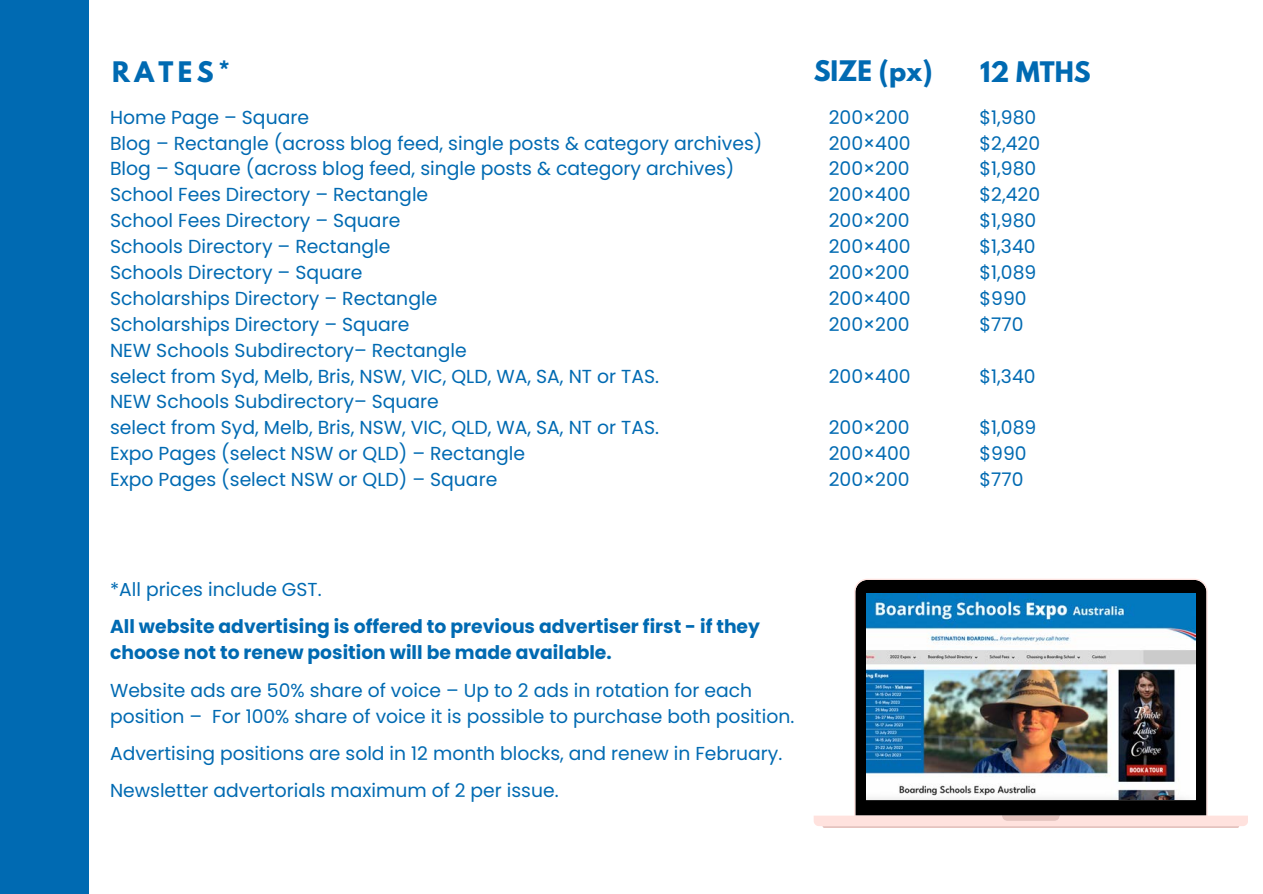
<style>
.page{position:relative;width:1263px;height:894px;background:#fff}
.page>*{position:absolute;margin:0;border:0;box-sizing:border-box;transform-origin:0 0}
.t1{font:700 25.05px "League Spartan";color:#006ab2}
.t2{font:18.75px/26.1px "Poppins";color:#006ab2}
.t3{font:700 18.75px/26.1px "Poppins";color:#006ab2}
</style>
<div class="page">
<div style="left:0;top:0;width:1263px;height:893px;background:#006ab2"></div>
<div style="left:89px;top:0;width:1174px;height:893px;background:#fff"></div>
<svg style="left:814px;top:579px;width:434px;height:246px"></svg>
<svg style="left:823px;top:815px;width:416px;height:12px;background:#f5d9d5"></svg>
<img style="left:866px;top:593px;width:330px;height:206px">
<p class="t1" style="left:112px;top:59px;width:120px">RATES*</p>
<p class="t1" style="left:814px;top:58px;width:121px">SIZE (px)</p>
<p class="t1" style="left:980px;top:60px;width:112px">12 MTHS</p>
<p class="t2" style="left:829px;top:104px;width:82px">200×200</p>
<p class="t2" style="left:829px;top:130px;width:83px">200×400</p>
<p class="t2" style="left:829px;top:156px;width:82px">200×200</p>
<p class="t2" style="left:829px;top:182px;width:83px">200×400</p>
<p class="t2" style="left:829px;top:207px;width:82px">200×200</p>
<p class="t2" style="left:829px;top:233px;width:83px">200×400</p>
<p class="t2" style="left:829px;top:259px;width:82px">200×200</p>
<p class="t2" style="left:829px;top:285px;width:83px">200×400</p>
<p class="t2" style="left:829px;top:311px;width:82px">200×200</p>
<p class="t2" style="left:829px;top:363px;width:83px">200×400</p>
<p class="t2" style="left:829px;top:414px;width:82px">200×200</p>
<p class="t2" style="left:829px;top:440px;width:83px">200×400</p>
<p class="t2" style="left:829px;top:466px;width:82px">200×200</p>
<p class="t2" style="left:980px;top:104px;width:58px">$1,980</p>
<p class="t2" style="left:980px;top:130px;width:62px">$2,420</p>
<p class="t2" style="left:980px;top:156px;width:58px">$1,980</p>
<p class="t2" style="left:980px;top:182px;width:62px">$2,420</p>
<p class="t2" style="left:980px;top:207px;width:58px">$1,980</p>
<p class="t2" style="left:980px;top:233px;width:57px">$1,340</p>
<p class="t2" style="left:980px;top:259px;width:58px">$1,089</p>
<p class="t2" style="left:980px;top:285px;width:49px">$990</p>
<p class="t2" style="left:980px;top:311px;width:45px">$770</p>
<p class="t2" style="left:980px;top:363px;width:57px">$1,340</p>
<p class="t2" style="left:980px;top:414px;width:58px">$1,089</p>
<p class="t2" style="left:980px;top:440px;width:49px">$990</p>
<p class="t2" style="left:980px;top:466px;width:45px">$770</p>
<p class="t2" style="left:110px;top:104px;width:201px">Home Page – Square</p>
<p class="t2" style="left:110px;top:130px;width:654px">Blog – Rectangle (across blog feed, single posts &amp; category archives)</p>
<p class="t2" style="left:110px;top:156px;width:626px">Blog – Square (across blog feed, single posts &amp; category archives)</p>
<p class="t2" style="left:110px;top:182px;width:320px">School Fees Directory – Rectangle</p>
<p class="t2" style="left:110px;top:207px;width:292px">School Fees Directory – Square</p>
<p class="t2" style="left:110px;top:233px;width:282px">Schools Directory – Rectangle</p>
<p class="t2" style="left:110px;top:259px;width:254px">Schools Directory – Square</p>
<p class="t2" style="left:110px;top:285px;width:329px">Scholarships Directory – Rectangle</p>
<p class="t2" style="left:110px;top:311px;width:301px">Scholarships Directory – Square</p>
<p class="t2" style="left:110px;top:337px;width:358px">NEW Schools Subdirectory– Rectangle</p>
<p class="t2" style="left:110px;top:363px;width:550px">select from Syd, Melb, Bris, NSW, VIC, QLD, WA, SA, NT or TAS.</p>
<p class="t2" style="left:110px;top:389px;width:330px">NEW Schools Subdirectory– Square</p>
<p class="t2" style="left:110px;top:414px;width:550px">select from Syd, Melb, Bris, NSW, VIC, QLD, WA, SA, NT or TAS.</p>
<p class="t2" style="left:110px;top:440px;width:417px">Expo Pages (select NSW or QLD) – Rectangle</p>
<p class="t2" style="left:110px;top:466px;width:389px">Expo Pages (select NSW or QLD) – Square</p>
<p class="t2" style="left:110px;top:576px;width:213px">*All prices include GST.</p>
<p class="t3" style="left:110px;top:613px;width:651px">All website advertising is offered to previous advertiser first - if they choose not to renew position will be made available.</p>
<p class="t2" style="left:110px;top:676px;width:686px">Website ads are 50% share of voice – Up to 2 ads in rotation for each position – For 100% share of voice it is possible to purchase both position.</p>
<p class="t2" style="left:110px;top:740px;width:674px">Advertising positions are sold in 12 month blocks, and renew in February.</p>
<p class="t2" style="left:110px;top:777px;width:450px">Newsletter advertorials maximum of 2 per issue.</p>
</div>
